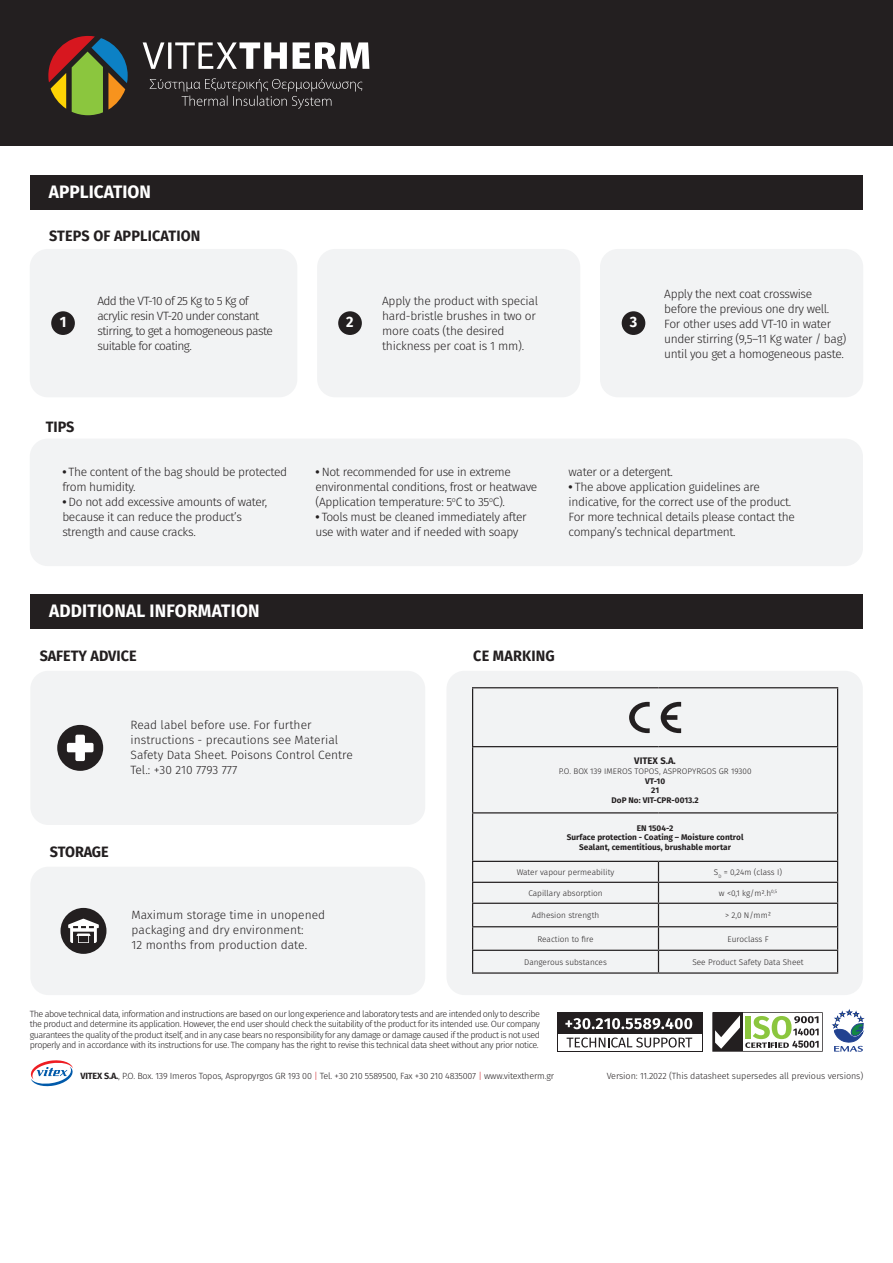
<style>
.page{position:relative;width:893px;height:1263px;background:#fff}
.page>*{position:absolute;margin:0;border:0;box-sizing:border-box;transform-origin:0 0}
.t1{font:700 18px "Fira Sans";letter-spacing:.01em;color:#fff;scale:.96 1}
.t2{font:700 15px "Fira Sans";color:#231f20;scale:.96 1}
.t3{font:700 15px "Fira Sans";color:#fff;scale:.96 1}
.Keimeno_light{font:300 12px/15px "Fira Sans";letter-spacing:-.03em;color:#231f20}
.Keimeno_light-2{font:300 12px/15px "Fira Sans";color:#231f20}
.Keimeno_light-3{font:300 12px/15px "Fira Sans";letter-spacing:-.05em;color:#231f20}
.Titloi_Bold{font:300 12px/15px "Fira Sans";color:#231f20}
.Keimeno_light-4{font:700 9.45px "Fira Sans";color:#231f20}
.t4{font:300 9px/10.5px "Fira Sans";letter-spacing:-.02em;color:#231f20;text-align:justify}
.Keimeno_light-5{font:300 8.25px "Fira Sans";color:#231f20}
.Keimeno_light-6{font:700 8.25px "Fira Sans";color:#231f20}
.s1{font-weight:700}
.s2{color:#d1232a}
</style>
<div class="page">
<div style="left:0;top:0;width:893px;height:145px;background:#231f20"></div>
<svg style="left:143px;top:42px;width:226px;height:27px"></svg>
<svg style="left:150px;top:78px;width:212px;height:31px"></svg>
<svg style="left:48px;top:36px;width:80px;height:79px"></svg>
<div style="left:446px;top:671px;width:417px;height:324px;background:#f2f3f4;border-radius:18px"></div>
<div style="left:30px;top:249px;width:267px;height:148px;background:#f2f3f4;border-radius:18px"></div>
<div style="left:317px;top:249px;width:263px;height:148px;background:#f2f3f4;border-radius:18px"></div>
<div style="left:600px;top:249px;width:263px;height:148px;background:#f2f3f4;border-radius:18px"></div>
<div style="left:51px;top:311px;width:24px;height:24px;background:#231f20;border-radius:50%"></div>
<div style="left:338px;top:311px;width:24px;height:24px;background:#231f20;border-radius:50%"></div>
<div style="left:622px;top:311px;width:23px;height:24px;background:#231f20;border-radius:50%"></div>
<div style="left:30px;top:439px;width:833px;height:127px;background:#f2f3f4;border-radius:18px"></div>
<div style="left:30px;top:176px;width:833px;height:34px;background:#231f20"></div>
<div style="left:30px;top:594px;width:833px;height:34px;background:#231f20"></div>
<div style="left:30px;top:671px;width:395px;height:154px;background:#f2f3f4;border-radius:18px"></div>
<div style="left:57px;top:725px;width:46px;height:46px;background:#231f20;border-radius:50%"></div>
<svg style="left:67px;top:735px;width:27px;height:26px"></svg>
<div style="left:30px;top:867px;width:395px;height:128px;background:#f2f3f4;border-radius:18px"></div>
<div style="left:61px;top:908px;width:45px;height:46px;background:#231f20;border-radius:50%"></div>
<svg style="left:68px;top:919px;width:31px;height:24px"></svg>
<hr style="left:472px;top:687px;width:186px;height:1px;background:#231f20">
<hr style="left:472px;top:688px;width:1px;height:58px;background:#231f20">
<hr style="left:658px;top:687px;width:180px;height:1px;background:#231f20">
<hr style="left:837px;top:688px;width:1px;height:58px;background:#231f20">
<hr style="left:472px;top:746px;width:186px;height:1px;background:#231f20">
<hr style="left:472px;top:747px;width:1px;height:65px;background:#231f20">
<hr style="left:658px;top:746px;width:180px;height:1px;background:#231f20">
<hr style="left:837px;top:747px;width:1px;height:65px;background:#231f20">
<hr style="left:472px;top:812px;width:186px;height:1px;background:#231f20">
<hr style="left:472px;top:813px;width:1px;height:48px;background:#231f20">
<hr style="left:658px;top:812px;width:180px;height:1px;background:#231f20">
<hr style="left:837px;top:813px;width:1px;height:48px;background:#231f20">
<hr style="left:472px;top:861px;width:186px;height:1px;background:#231f20">
<hr style="left:658px;top:861px;width:180px;height:1px;background:#231f20">
<hr style="left:472px;top:882px;width:186px;height:1px;background:#231f20">
<hr style="left:658px;top:882px;width:180px;height:1px;background:#231f20">
<hr style="left:472px;top:903px;width:186px;height:1px;background:#231f20">
<hr style="left:658px;top:903px;width:180px;height:1px;background:#231f20">
<hr style="left:472px;top:926px;width:186px;height:1px;background:#231f20">
<hr style="left:658px;top:926px;width:180px;height:1px;background:#231f20">
<hr style="left:472px;top:950px;width:186px;height:1px;background:#231f20">
<svg style="left:472px;top:862px;width:1px;height:110px"></svg>
<hr style="left:658px;top:950px;width:180px;height:1px;background:#231f20">
<svg style="left:658px;top:862px;width:1px;height:110px"></svg>
<svg style="left:837px;top:862px;width:1px;height:110px"></svg>
<hr style="left:472px;top:972px;width:186px;height:2px;background:#231f20">
<hr style="left:658px;top:972px;width:180px;height:2px;background:#231f20">
<svg style="left:661px;top:702px;width:20px;height:31px"></svg>
<svg style="left:629px;top:702px;width:21px;height:31px"></svg>
<svg style="left:30px;top:1060px;width:43px;height:27px"></svg>
<svg style="left:832px;top:1009px;width:32px;height:43px"></svg>
<div style="left:557px;top:1012px;width:145px;height:40px;background:#231f20"></div>
<div style="left:558px;top:1034px;width:143px;height:16px;background:#fff"></div>
<svg style="left:567px;top:1037px;width:125px;height:10px"></svg>
<svg style="left:565px;top:1018px;width:127px;height:11px"></svg>
<svg style="left:712px;top:1012px;width:111px;height:40px"></svg>
<p class="t1" style="left:49px;top:179px;width:108px">APPLICATION</p>
<p class="t2" style="left:49px;top:225px;width:159px">STEPS OF APPLICATION</p>
<p class="Keimeno_light-3" style="left:97px;top:295px;width:177px">Add the VT-10 of 25 Kg to 5 Kg of acrylic resin VT-20 under constant stirring, to get a homogeneous paste suitable for coating.</p>
<p class="Keimeno_light" style="left:382px;top:295px;width:158px">Apply the product with special hard-bristle brushes in two or more coats (the desired thickness per coat is 1 mm).</p>
<p class="Keimeno_light" style="left:664px;top:287px;width:167px">Apply the next coat crosswise before the previous one dry well.</p>
<p class="t3" style="left:60px;top:311px;width:8px">1</p>
<p class="t3" style="left:346px;top:311px;width:9px">2</p>
<p class="t3" style="left:630px;top:311px;width:9px">3</p>
<p class="Keimeno_light" style="left:664px;top:317px;width:183px">For other uses add VT-10 in water under stirring (9,5–11 Kg water / bag)</p>
<p class="Keimeno_light" style="left:664px;top:347px;width:181px">until you get a homogeneous paste.</p>
<p class="t2" style="left:46px;top:416px;width:31px">TIPS</p>
<p class="Keimeno_light" style="left:62px;top:465px;width:226px"><span class="s1">•</span> The content of the bag should be protected from humidity.</p>
<p class="Keimeno_light" style="left:62px;top:495px;width:206px"><span class="s1">•</span> Do not add excessive amounts of water, because it can reduce the product’s</p>
<p class="Keimeno_light" style="left:62px;top:525px;width:135px">strength and cause cracks.</p>
<p class="Keimeno_light" style="left:315px;top:465px;width:197px"><span class="s1">•</span> Not recommended for use in extreme</p>
<p class="Keimeno_light" style="left:315px;top:480px;width:223px">environmental conditions, frost or heatwave</p>
<p class="Keimeno_light" style="left:315px;top:495px;width:191px">(Application temperature: 5<sup>o</sup>C to 35<sup>o</sup>C).</p>
<p class="Keimeno_light" style="left:315px;top:510px;width:213px"><span class="s1">•</span> Tools must be cleaned immediately after use with water and if needed with soapy</p>
<p class="Keimeno_light" style="left:569px;top:465px;width:106px">water or a detergent.</p>
<p class="Keimeno_light" style="left:569px;top:480px;width:228px"><span class="s1">•</span> The above application guidelines are indicative, for the correct use of the product.<br>For more technical details please contact the</p>
<p class="Keimeno_light" style="left:569px;top:525px;width:169px">company’s technical department.</p>
<p class="t1" style="left:49px;top:598px;width:221px">ADDITIONAL INFORMATION</p>
<p class="t2" style="left:40px;top:645px;width:102px">SAFETY ADVICE</p>
<p class="t2" style="left:473px;top:645px;width:86px">CE MARKING</p>
<p class="Keimeno_light-2" style="left:131px;top:718px;width:224px">Read label before use. For further instructions - precautions see Material Safety Data Sheet. Poisons Control Centre Tel.: +30 210 7793 777</p>
<p class="t2" style="left:50px;top:841px;width:63px">STORAGE</p>
<p class="Titloi_Bold" style="left:132px;top:908px;width:195px">Maximum storage time in unopened packaging and dry environment:<br>12 months from production date.</p>
<p class="Keimeno_light-4" style="left:634px;top:754px;width:43px">VITEX S.A.</p>
<p class="Keimeno_light-5" style="left:559px;top:766px;width:194px">P.O. BOX 139 IMEROS TOPOS, ASPROPYRGOS GR 19300</p>
<p class="Keimeno_light-6" style="left:645px;top:775px;width:22px">VT-10</p>
<p class="Keimeno_light-6" style="left:651px;top:785px;width:10px">21</p>
<p class="Keimeno_light-6" style="left:612px;top:794px;width:88px">DoP No: VIT-CPR-0013.2</p>
<p class="Keimeno_light-6" style="left:637px;top:822px;width:38px">EN 1504-2</p>
<p class="Keimeno_light-6" style="left:567px;top:832px;width:178px">Surface protection - Coating – Moisture control</p>
<p class="Keimeno_light-6" style="left:579px;top:841px;width:153px">Sealant, cementitious, brushable mortar</p>
<p class="Keimeno_light-5" style="left:517px;top:866px;width:99px">Water vapour permeability</p>
<p class="Keimeno_light-5" style="left:714px;top:866px;width:70px">S<sub>D</sub> = 0,24m (class I)</p>
<p class="Keimeno_light-5" style="left:528px;top:887px;width:76px">Capillary absorption</p>
<p class="Keimeno_light-5" style="left:719px;top:887px;width:60px">w &lt;0,1 kg/m2.h<sup>0,5</sup></p>
<p class="Keimeno_light-5" style="left:532px;top:909px;width:69px">Adhesion strength</p>
<p class="Keimeno_light-5" style="left:725px;top:909px;width:47px">&gt; 2,0 N/mm²</p>
<p class="Keimeno_light-5" style="left:538px;top:933px;width:58px">Reaction to fire</p>
<p class="Keimeno_light-5" style="left:727px;top:933px;width:43px">Euroclass F</p>
<p class="Keimeno_light-5" style="left:524px;top:956px;width:84px">Dangerous substances</p>
<p class="Keimeno_light-5" style="left:692px;top:956px;width:113px">See Product Safety Data Sheet</p>
<p class="t4" style="left:30px;top:1009px;width:512px">The above technical data, information and instructions are based on our long experience and laboratory tests and are intended only to describe the product and determine its application. However, the end user should check the suitability of the product for its intended use. Our company guarantees the quality of the product itself, and in any case bears no responsibility for any damage or damage caused if the product is not used properly and in accordance with its instructions for use. The company has the right to revise this technical data sheet without any prior notice.</p>
<p class="t4" style="left:81px;top:1071px;width:475px"><span class="s1">VITEX S.A.</span>, P.O. Box. 139 Imeros Topos, Aspropyrgos GR 193 00 <span class="s2">|</span> Τel. +30 210 5589500, Fax +30 210 4835007 <span class="s2">|</span> www.vitextherm.gr</p>
<p class="t4" style="left:607px;top:1071px;width:258px">Version: 11.2022 (This datasheet supersedes all previous versions)</p>
</div>
